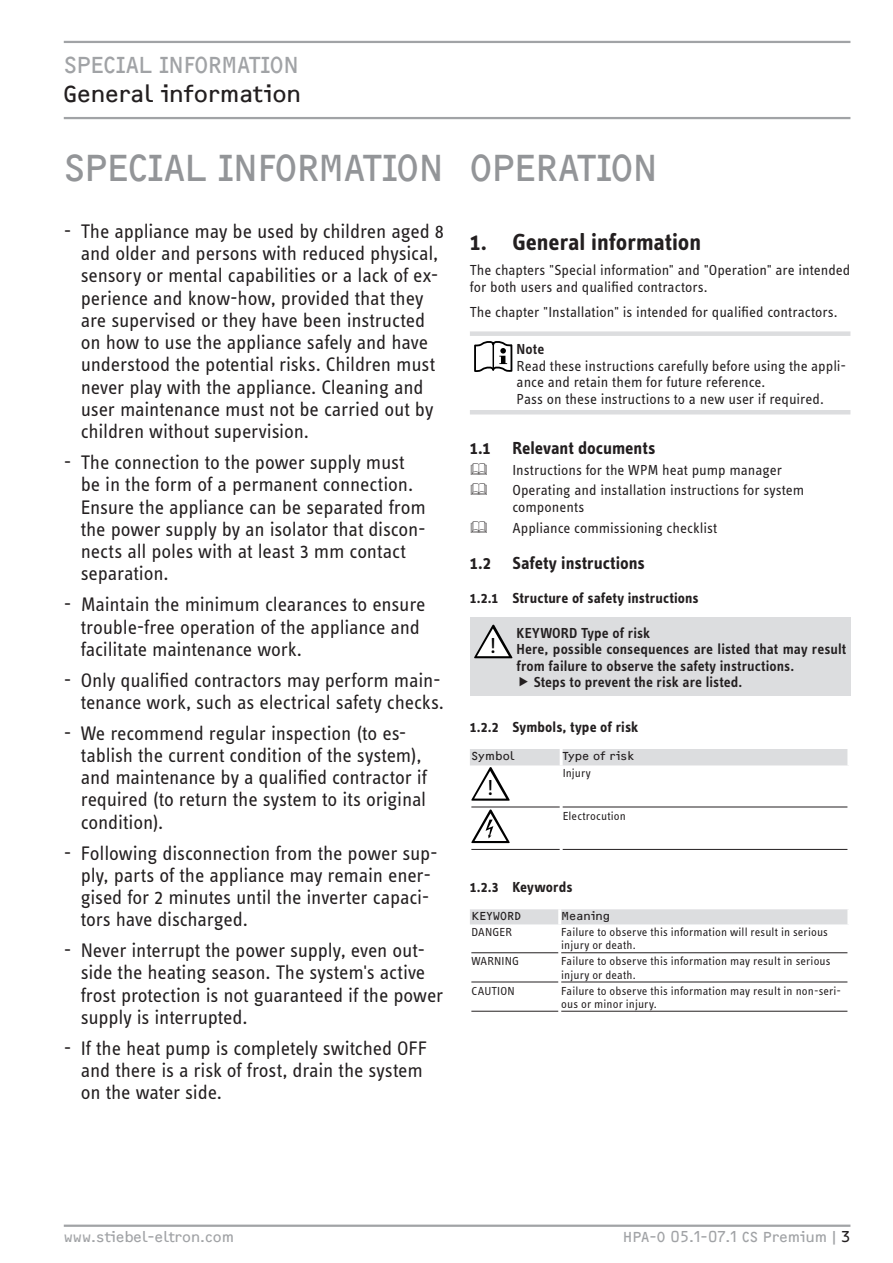
<style>
.page{position:relative;width:893px;height:1263px;background:#fff}
.page>*{position:absolute;margin:0;border:0;box-sizing:border-box;transform-origin:0 0}
.t1{font:39px "F2 FOCR Bczyk Com";letter-spacing:-.025em;color:#939598}
.t2{font:700 24px "STE Info Text";letter-spacing:-.005em;color:#231f20}
.t3{font:24px "F2 FOCR Bczyk Com";letter-spacing:-.015em;color:#a1a3a6}
.t4{font:24px "F2 FOCR Bczyk Com";letter-spacing:-.005em;color:#231f20}
.t5{font:22.5px "STE Info Text";color:#000}
.t6{font:20.25px/22.4px "STE Info Text";letter-spacing:-.01em;color:#231f20}
.t7{font:700 18px "STE Info Text";color:#231f20}
.t8{font:15px/16.5px "STE Info Text";color:#231f20}
.t9{font:600 15px "STE Info Text";letter-spacing:.005em;color:#231f20}
.t10{font:700 15px "STE Info Text";letter-spacing:.01em;color:#231f20}
.t11{font:15px "F2 FOCR Bczyk Com";color:#a1a3a6}
.t12{font:12px/13.2px "STE Info Text";letter-spacing:.01em;color:#231f20}
.t13{font:12px "F2 FOCR Bczyk Com";letter-spacing:.015em;color:#231f20}
.s1{color:#231f20}
</style>
<div class="page">
<hr style="left:64px;top:41px;width:786px;height:2px;background:#a1a3a6">
<hr style="left:64px;top:117px;width:786px;height:2px;background:#a1a3a6">
<hr style="left:64px;top:1224px;width:786px;height:3px;background:#a1a3a6">
<div style="left:470px;top:331px;width:380px;height:5px;background:#dcdddf"></div>
<hr style="left:470px;top:410px;width:380px;height:4px;background:#dcdddf">
<svg style="left:474px;top:341px;width:38px;height:31px"></svg>
<div style="left:470px;top:617px;width:380px;height:79px;background:#dcdddf"></div>
<svg style="left:474px;top:625px;width:38px;height:33px"></svg>
<hr style="left:471px;top:807px;width:89px;height:1px;background:#231f20">
<hr style="left:563px;top:807px;width:284px;height:1px;background:#231f20">
<hr style="left:471px;top:849px;width:89px;height:1px;background:#231f20">
<hr style="left:563px;top:849px;width:284px;height:1px;background:#231f20">
<div style="left:470px;top:909px;width:377px;height:15px;background:#dcdddf"></div>
<hr style="left:558px;top:909px;width:3px;height:15px;background:#fff">
<hr style="left:471px;top:952px;width:87px;height:1px;background:#231f20">
<hr style="left:561px;top:952px;width:286px;height:1px;background:#231f20">
<hr style="left:471px;top:981px;width:87px;height:1px;background:#231f20">
<hr style="left:561px;top:981px;width:286px;height:1px;background:#231f20">
<hr style="left:471px;top:1011px;width:87px;height:1px;background:#231f20">
<hr style="left:561px;top:1011px;width:286px;height:1px;background:#231f20">
<svg style="left:470px;top:749px;width:378px;height:52px"></svg>
<svg style="left:471px;top:809px;width:39px;height:34px"></svg>
<p class="t3" style="left:64px;top:51px;width:220px">Special in formation</p>
<p class="t4" style="left:64px;top:80px;width:239px">General information</p>
<h1 class="t1" style="left:64px;top:146px;width:382px">SPECIAL INFORMATION</h1>
<p class="t6" style="left:81px;top:220px;width:365px;text-indent:-17px">- The appliance may be used by children aged 8 and older and persons with reduced physical, sensory or mental capabilities or a lack of ex&shy;perience and know-how, provided that they are supervised or they have been instructed on how to use the appliance safely and have understood the potential risks. Children must never play with the appliance. Cleaning and user maintenance must not be carried out by children without supervision.</p>
<p class="t6" style="left:81px;top:451px;width:347px;text-indent:-17px">- The connection to the power supply must be in the form of a permanent connection.<br>Ensure the appliance can be separated from the power supply by an isolator that discon&shy;nects all poles with at least 3 mm contact separation.</p>
<p class="t6" style="left:81px;top:593px;width:346px;text-indent:-17px">- Maintain the minimum clearances to ensure trouble-free operation of the appliance and facilitate maintenance work.</p>
<p class="t6" style="left:64px;top:669px;width:382px;text-align:right">- Only qualified contractors may perform main&shy;tenance work, such as electrical safety checks.</p>
<p class="t6" style="left:81px;top:722px;width:348px;text-indent:-17px">- We recommend regular inspection (to es&shy;tablish the current condition of the system), and maintenance by a qualified contractor if required (to return the system to its original condition).</p>
<p class="t6" style="left:81px;top:842px;width:359px;text-indent:-17px">- Following disconnection from the power sup&shy;ply, parts of the appliance may remain ener&shy;gised for 2 minutes until the inverter capaci&shy;tors have discharged.</p>
<p class="t6" style="left:81px;top:939px;width:364px;text-indent:-17px">- Never interrupt the power supply, even out&shy;side the heating season. The system's active frost protection is not guaranteed if the power supply is interrupted.</p>
<p class="t6" style="left:81px;top:1037px;width:348px;text-indent:-17px">- If the heat pump is completely switched OFF and there is a risk of frost, drain the system on the water side.</p>
<h1 class="t1" style="left:470px;top:146px;width:190px">OPERATION</h1>
<p class="t2" style="left:470px;top:228px;width:233px">1. General information</p>
<p class="t8" style="left:470px;top:262px;width:382px">The chapters "Special information" and "Operation" are intended for both users and qualified contractors.</p>
<p class="t8" style="left:470px;top:304px;width:369px">The chapter "Installation" is intended for qualified contractors.</p>
<p class="t9" style="left:517px;top:341px;width:29px">Note</p>
<p class="t8" style="left:517px;top:357px;width:331px">Read these instructions carefully before using the appli&shy;ance and retain them for future reference.<br>Pass on these instructions to a new user if required.</p>
<p class="t7" style="left:470px;top:437px;width:187px">1.1 Relevant documents</p>
<p class="t8" style="left:512px;top:459px;width:293px;line-height:20.7px">Instructions for the WPM heat pump manager<br>Operating and installation instructions for system</p>
<p class="t8" style="left:512px;top:496px;width:206px;line-height:20.7px">components<br>Appliance commissioning checklist</p>
<p class="t7" style="left:470px;top:553px;width:177px">1.2 Safety instructions</p>
<p class="t10" style="left:470px;top:589px;width:230px">1.2.1 Structure of safety instructions</p>
<p class="t5" style="left:490px;top:633px;width:8px">!</p>
<p class="t9" style="left:517px;top:624px;width:135px">KEYWORD Type of risk</p>
<p class="t9" style="left:517px;top:641px;width:331px">Here, possible consequences are listed that may result</p>
<p class="t9" style="left:517px;top:657px;width:279px">from failure to observe the safety instructions.</p>
<p class="t9" style="left:534px;top:674px;width:210px">Steps to prevent the risk are listed.</p>
<p class="t10" style="left:470px;top:718px;width:170px">1.2.2 Symbols, type of risk</p>
<p class="t13" style="left:471px;top:749px;width:45px">Symbol</p>
<p class="t13" style="left:563px;top:749px;width:73px">Type of risk</p>
<p class="t12" style="left:563px;top:767px;width:30px">Injury</p>
<p class="t12" style="left:563px;top:809px;width:65px">Electrocution</p>
<p class="t5" style="left:487px;top:775px;width:8px">!</p>
<p class="t10" style="left:470px;top:878px;width:104px">1.2.3 Keywords</p>
<p class="t13" style="left:471px;top:909px;width:51px">KEYWORD</p>
<p class="t13" style="left:561px;top:909px;width:51px">Meaning</p>
<p class="t12" style="left:471px;top:925px;width:42px">DANGER</p>
<p class="t12" style="left:561px;top:925px;width:268px">Failure to observe this information will result in serious injury or death.</p>
<p class="t12" style="left:471px;top:955px;width:49px">WARNING</p>
<p class="t12" style="left:561px;top:955px;width:271px">Failure to observe this information may result in serious injury or death.</p>
<p class="t12" style="left:471px;top:984px;width:45px">CAUTION</p>
<p class="t12" style="left:561px;top:984px;width:281px">Failure to observe this information may result in non-seri&shy;ous or minor injury.</p>
<p class="t11" style="left:64px;top:1228px;width:172px">www.stiebel-eltron.com</p>
<p class="t11" style="left:623px;top:1228px;width:229px">HPA-O 05.1-07.1 CS Premium|<span class="s1">3</span></p>
</div>
